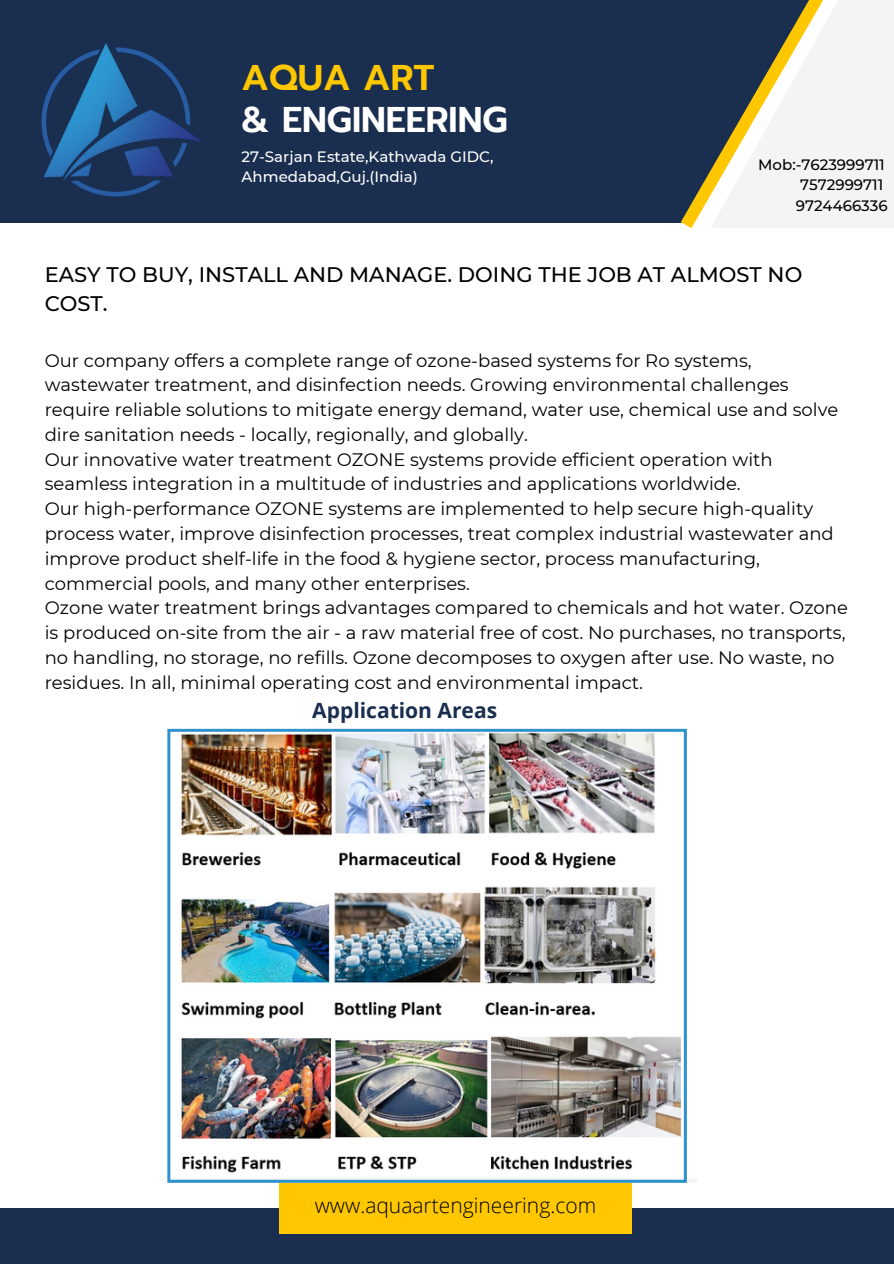
<style>
.page{position:relative;width:894px;height:1264px;background:#fff}
.page>*{position:absolute;margin:0;border:0;box-sizing:border-box;transform-origin:0 0}
.t1{font:600 35.55px "Prompt";color:#fff}
.t2{font:600 35.55px "Prompt";color:#ffc700}
.t3{font:500 21px/29.2px "Montserrat";color:#000}
.t4{font:300 21px "Open Sans";color:#000}
.t5{font:700 21px "Open Sans";color:#1a2e4f}
.t6{font:18px/24.8px "Montserrat";color:#000}
.t7{font:500 15px "Montserrat";color:#fff}
.t8{font:500 15px "Montserrat";color:#000}
</style>
<div class="page">
<div style="left:0;top:0;width:691px;height:222px;background:#1a2e4f"></div>
<svg style="left:669px;top:0;width:224px;height:228px"></svg>
<img style="left:41px;top:43px;width:162px;height:154px">
<div style="left:0;top:1208px;width:893px;height:55px;background:#1a2e4f"></div>
<div style="left:279px;top:1182px;width:352px;height:51px;background:#ffc700"></div>
<img style="left:167px;top:728px;width:519px;height:454px">
<p class="t2" style="left:241px;top:51px;width:194px">AQUA ART</p>
<p class="t1" style="left:241px;top:93px;width:267px">&amp; ENGINEERING</p>
<p class="t7" style="left:241px;top:147px;width:253px">27-Sarjan Estate,Kathwada GIDC,</p>
<p class="t7" style="left:241px;top:167px;width:178px">Ahmedabad,Guj.(India)</p>
<p class="t8" style="left:758px;top:155px;width:128px">Mob:-7623999711</p>
<p class="t8" style="left:800px;top:176px;width:85px">7572999711</p>
<p class="t8" style="left:795px;top:196px;width:93px">9724466336</p>
<p class="t3" style="left:45px;top:260px;width:758px">EASY TO BUY, INSTALL AND MANAGE. DOING THE JOB AT ALMOST NO<br>COST.</p>
<p class="t6" style="left:45px;top:348px;width:794px">Our company offers a complete range of ozone-based systems for Ro systems, wastewater treatment, and disinfection needs. Growing environmental challenges require reliable solutions to mitigate energy demand, water use, chemical use and solve dire sanitation needs - locally, regionally, and globally.</p>
<p class="t6" style="left:45px;top:447px;width:729px">Our innovative water treatment OZONE systems provide efficient operation with seamless integration in a multitude of industries and applications worldwide.</p>
<p class="t6" style="left:45px;top:496px;width:790px">Our high-performance OZONE systems are implemented to help secure high-quality process water, improve disinfection processes, treat complex industrial wastewater and improve product shelf-life in the food &amp; hygiene sector, process manufacturing, commercial pools, and many other enterprises.</p>
<p class="t6" style="left:45px;top:595px;width:804px">Ozone water treatment brings advantages compared to chemicals and hot water. Ozone is produced on-site from the air - a raw material free of cost. No purchases, no transports, no handling, no storage, no refills. Ozone decomposes to oxygen after use. No waste, no residues. In all, minimal operating cost and environmental impact.</p>
<p class="t5" style="left:312px;top:695px;width:186px">Application Areas</p>
<p class="t4" style="left:314px;top:1190px;width:283px">www.aquaartengineering.com</p>
</div>
